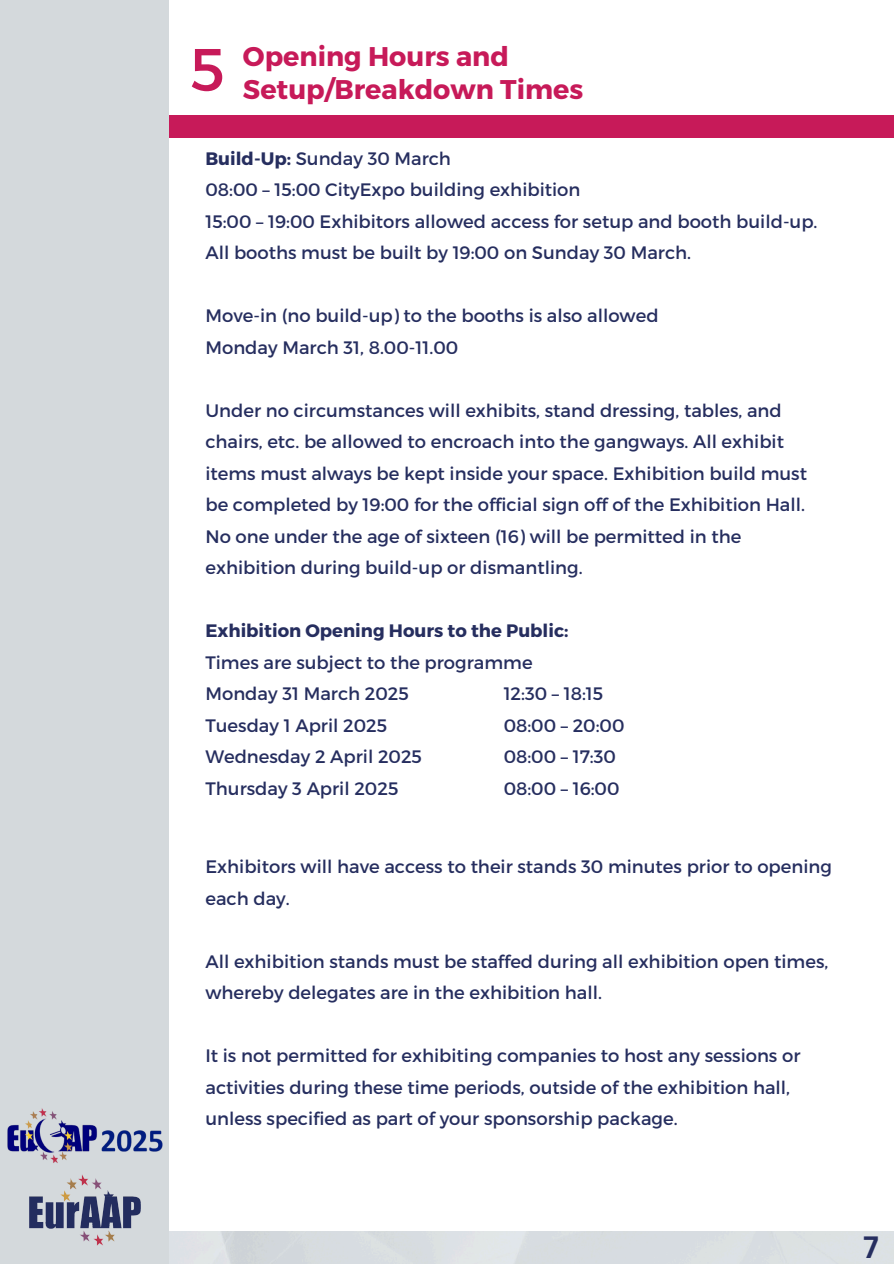
<style>
.page{position:relative;width:894px;height:1264px;background:#fff}
.page>*{position:absolute;margin:0;border:0;box-sizing:border-box;transform-origin:0 0}
.t1{font:60px "Montserrat";color:#c71a59}
.t2{font:700 30px "Canva Sans";color:#262e5f}
.t3{font:700 27px "Montserrat";color:#c71a59}
.t4{font:18px/31.5px "Montserrat";color:#262e5f}
.t5{font:700 18px "Montserrat";color:#262e5f}
.s1{font-weight:700}
</style>
<div class="page">
<div style="left:0;top:115px;width:893px;height:22px;background:#c71a59"></div>
<div style="left:0;top:0;width:169px;height:1263px;background:#d4d9dc"></div>
<img style="left:29px;top:1174px;width:112px;height:70px">
<img style="left:7px;top:1108px;width:155px;height:55px">
<p class="t1" style="left:190px;top:31px;width:36px">5</p>
<p class="t3" style="left:243px;top:39px;width:267px">Opening Hours and</p>
<p class="t3" style="left:243px;top:71px;width:342px">Setup/Breakdown Times</p>
<h1 class="t4" style="left:205px;top:141px;width:247px"><span class="s1">Build-Up:</span> Sunday 30 March</h1>
<p class="t4" style="left:205px;top:173px;width:376px">08:00 – 15:00 CityExpo building exhibition</p>
<p class="t4" style="left:205px;top:204px;width:613px">15:00 – 19:00 Exhibitors allowed access for setup and booth build-up.</p>
<p class="t4" style="left:205px;top:236px;width:487px">All booths must be built by 19:00 on Sunday 30 March.</p>
<p class="t4" style="left:205px;top:299px;width:454px">Move-in (no build-up) to the booths is also allowed</p>
<p class="t4" style="left:205px;top:330px;width:254px">Monday March 31, 8.00-11.00</p>
<p class="t4" style="left:205px;top:393px;width:603px">Under no circumstances will exhibits, stand dressing, tables, and chairs, etc. be allowed to encroach into the gangways. All exhibit items must always be kept inside your space. Exhibition build must be completed by 19:00 for the official sign off of the Exhibition Hall.<br>No one under the age of sixteen (16) will be permitted in the exhibition during build-up or dismantling.</p>
<p class="t5" style="left:205px;top:619px;width:364px">Exhibition Opening Hours to the Public:</p>
<p class="t4" style="left:205px;top:645px;width:328px">Times are subject to the programme</p>
<p class="t4" style="left:205px;top:677px;width:205px">Monday 31 March 2025</p>
<p class="t4" style="left:205px;top:708px;width:183px">Tuesday 1 April 2025</p>
<p class="t4" style="left:205px;top:740px;width:218px">Wednesday 2 April 2025</p>
<p class="t4" style="left:205px;top:771px;width:194px">Thursday 3 April 2025</p>
<p class="t4" style="left:503px;top:677px;width:101px">12:30 – 18:15</p>
<p class="t4" style="left:503px;top:709px;width:122px">08:00 – 20:00</p>
<p class="t4" style="left:503px;top:740px;width:114px">08:00 – 17:30</p>
<p class="t4" style="left:503px;top:772px;width:117px">08:00 – 16:00</p>
<p class="t4" style="left:205px;top:850px;width:628px">Exhibitors will have access to their stands 30 minutes prior to opening each day.</p>
<p class="t4" style="left:205px;top:944px;width:624px">All exhibition stands must be staffed during all exhibition open times, whereby delegates are in the exhibition hall.</p>
<p class="t4" style="left:205px;top:1039px;width:596px">It is not permitted for exhibiting companies to host any sessions or activities during these time periods, outside of the exhibition hall, unless specified as part of your sponsorship package.</p>
<p class="t2" style="left:863px;top:1225px;width:17px">7</p>
</div>
